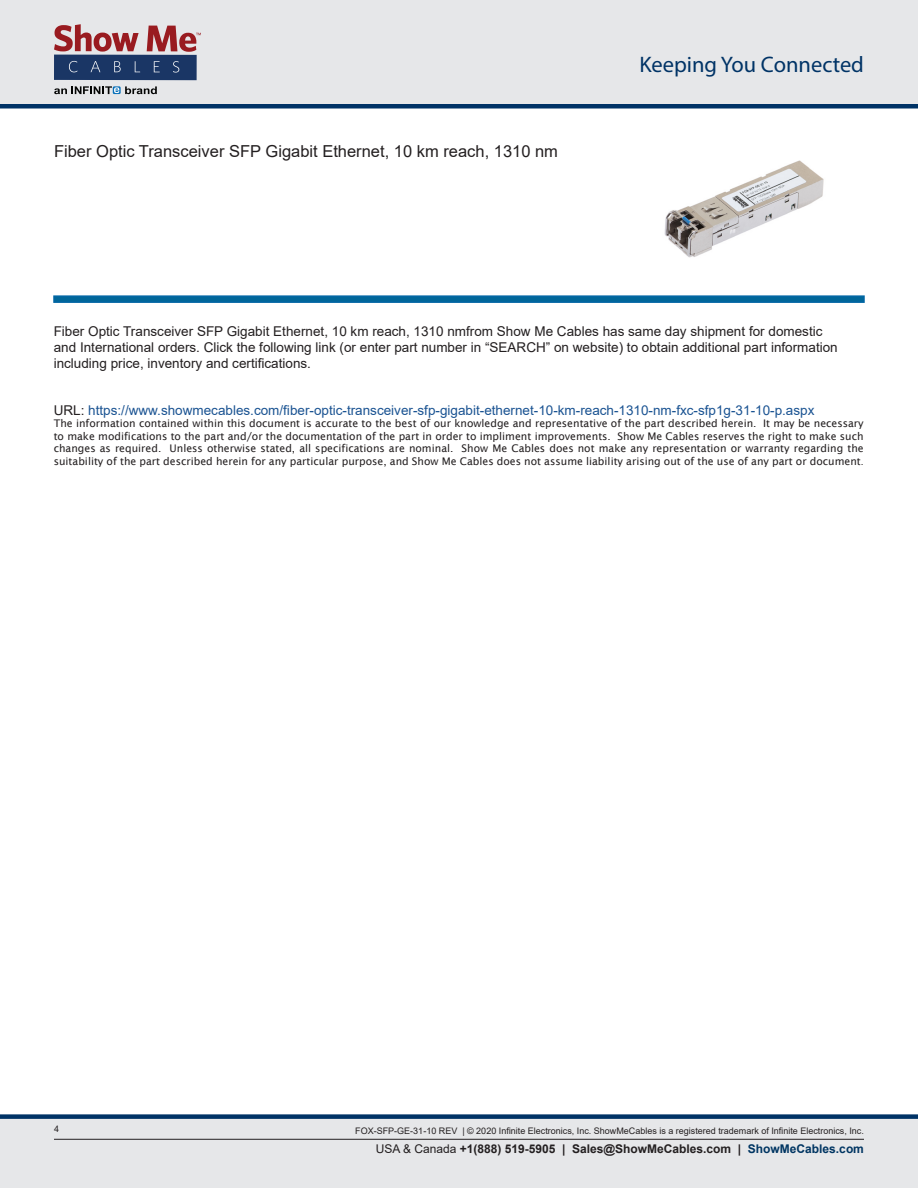
<style>
.page{position:relative;width:918px;height:1188px;background:#fff}
.page>*{position:absolute;margin:0;border:0;box-sizing:border-box;transform-origin:0 0}
.t1{font:22.5px "Myriad Pro";color:#036}
.Web_Description_Para{font:16.5px "Arial";color:#231f20}
.Web_Description_Para-2{font:13.5px/16.2px "Arial";color:#231f20}
.Web_Description_Para-3{font:13.5px "Arial";color:#1a5392}
.t2{font:700 12px "Arial";color:#231f20}
.t3{font:10.5px/12.6px "Lucida Sans";color:#231f20;text-align:justify}
.t4{font:9px "Arial";color:#231f20}
.s1{color:#231f20}
.s2{font-size:9px}
.s3{font-weight:400}
.s4{color:#003562}
</style>
<div class="page">
<div style="left:0;top:1119px;width:918px;height:69px;background:#e6e7e9"></div>
<hr style="left:54px;top:1139px;width:810px;height:1px;background:#231f20">
<div style="left:0;top:1114px;width:918px;height:5px;background:#036"></div>
<div style="left:0;top:0;width:918px;height:106px;background:#e6e7e9"></div>
<div style="left:0;top:104px;width:918px;height:5px;background:#036"></div>
<div style="left:54px;top:55px;width:143px;height:25px;background:#1a3665"></div>
<svg style="left:69px;top:61px;width:8px;height:11px"></svg>
<svg style="left:91px;top:61px;width:9px;height:11px"></svg>
<svg style="left:114px;top:61px;width:7px;height:11px"></svg>
<svg style="left:135px;top:61px;width:5px;height:11px"></svg>
<svg style="left:154px;top:61px;width:6px;height:11px"></svg>
<svg style="left:173px;top:61px;width:6px;height:12px"></svg>
<svg style="left:54px;top:24px;width:85px;height:28px"></svg>
<svg style="left:113px;top:86px;width:8px;height:8px"></svg>
<svg style="left:125px;top:86px;width:32px;height:8px"></svg>
<svg style="left:54px;top:86px;width:65px;height:8px"></svg>
<svg style="left:147px;top:26px;width:54px;height:26px"></svg>
<svg style="left:53px;top:295px;width:812px;height:8px;background:#0f6ea3"></svg>
<img style="left:664px;top:160px;width:160px;height:98px">
<h1 class="Web_Description_Para" style="left:54px;top:140px;width:506px">Fiber Optic Transceiver SFP Gigabit Ethernet, 10 km reach, 1310 nm</h1>
<h1 class="t1" style="left:639px;top:51px;width:226px">Keeping You Connected</h1>
<h1 class="Web_Description_Para-2" style="left:54px;top:323px;width:786px">Fiber Optic Transceiver SFP Gigabit Ethernet, 10 km reach, 1310 nmfrom Show Me Cables has same day shipment for domestic and International orders. Click the following link (or enter part number in “SEARCH” on website) to obtain additional part information including price, inventory and certifications.</h1>
<h1 class="Web_Description_Para-3" style="left:54px;top:401px;width:762px"><span class="s1">URL:</span> https://www.showmecables.com/fiber-optic-transceiver-sfp-gigabit-ethernet-10-km-reach-1310-nm-fxc-sfp1g-31-10-p.aspx</h1>
<p class="t3" style="left:54px;top:417px;width:812px">The information contained within this document is accurate to the best of our knowledge and representative of the part described herein. It may be necessary to make modifications to the part and/or the documentation of the part in order to impliment improvements. Show Me Cables reserves the right to make such changes as required. Unless otherwise stated, all specifications are nominal. Show Me Cables does not make any representation or warranty regarding the suitability of the part described herein for any particular purpose, and Show Me Cables does not assume liability arising out of the use of any part or document<span class="s2">.</span></p>
<p class="t4" style="left:54px;top:1123px;width:7px">4</p>
<p class="t4" style="left:355px;top:1125px;width:510px">FOX-SFP-GE-31-10 REV | © 2020 Infinite Electronics, Inc. ShowMeCables is a registered trademark of Infinite Electronics, Inc.</p>
<p class="t2" style="left:376px;top:1140px;width:490px"><span class="s3">USA &amp; Canada</span> +1(888) 519-5905 | Sales@ShowMeCables.com | <span class="s4">ShowMeCables.com</span></p>
</div>
